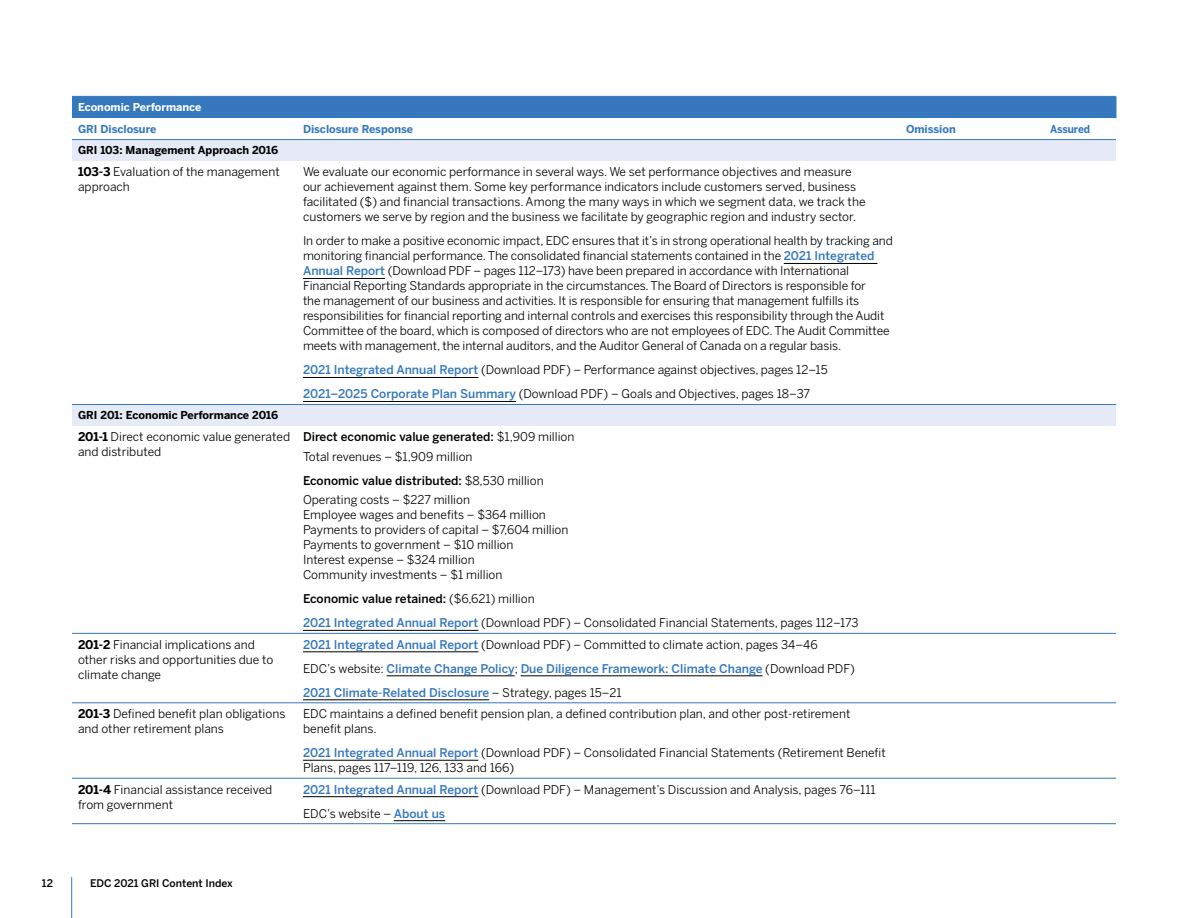
<style>
.page{position:relative;width:1188px;height:918px;background:#fff}
.page>*{position:absolute;margin:0;border:0;box-sizing:border-box;transform-origin:0 0}
.Table_Body{font:12px/15px "Benton Sans";letter-spacing:-.01em;color:#000}
.Table_Body-2{font:500 12px "Benton Sans";color:#3578bd}
.Table_Body-3{font:500 12px "Benton Sans";color:#000}
.table_title{font:700 10.8px "Benton Sans";color:#000}
.table_title-2{font:700 10.8px "Benton Sans";color:#3578bd}
.table_title-3{font:700 10.8px "Benton Sans";color:#fff}
.table_title-4{font:700 10.8px "Benton Sans";color:#3578bd;scale:.93 1}
.t1{font:500 10.5px "Benton Sans";color:#000}
.s1{font-weight:700}
.s2{font-weight:500;color:#3578bd}
.s3{font-weight:400}
.s4{font-weight:400;color:#000}
</style>
<div class="page">
<hr style="left:71px;top:877px;width:1px;height:41px;background:#3578bd">
<svg style="left:72px;top:140px;width:1044px;height:286px"></svg>
<div style="left:72px;top:96px;width:1045px;height:23px;background:#3578bd"></div>
<hr style="left:1044px;top:96px;width:72px;height:1px;background:#3578bd">
<hr style="left:72px;top:118px;width:225px;height:1px;background:#fff">
<hr style="left:297px;top:118px;width:603px;height:1px;background:#fff">
<hr style="left:900px;top:118px;width:144px;height:1px;background:#fff">
<hr style="left:1044px;top:118px;width:72px;height:1px;background:#fff">
<hr style="left:72px;top:139px;width:225px;height:1px;background:#3578bd">
<hr style="left:297px;top:139px;width:603px;height:1px;background:#3578bd">
<hr style="left:900px;top:139px;width:144px;height:1px;background:#3578bd">
<hr style="left:1044px;top:139px;width:72px;height:1px;background:#3578bd">
<hr style="left:72px;top:633px;width:225px;height:1px;background:#3578bd">
<hr style="left:297px;top:633px;width:603px;height:1px;background:#3578bd">
<hr style="left:900px;top:633px;width:144px;height:1px;background:#3578bd">
<hr style="left:1044px;top:633px;width:72px;height:1px;background:#3578bd">
<hr style="left:72px;top:703px;width:225px;height:1px;background:#3578bd">
<hr style="left:297px;top:703px;width:603px;height:1px;background:#3578bd">
<hr style="left:900px;top:703px;width:144px;height:1px;background:#3578bd">
<hr style="left:1044px;top:703px;width:72px;height:1px;background:#3578bd">
<hr style="left:72px;top:778px;width:225px;height:1px;background:#3578bd">
<hr style="left:297px;top:778px;width:603px;height:1px;background:#3578bd">
<hr style="left:900px;top:778px;width:144px;height:1px;background:#3578bd">
<hr style="left:1044px;top:778px;width:72px;height:1px;background:#3578bd">
<hr style="left:72px;top:823px;width:225px;height:1px;background:#3578bd">
<hr style="left:297px;top:823px;width:603px;height:1px;background:#3578bd">
<hr style="left:900px;top:823px;width:144px;height:1px;background:#3578bd">
<hr style="left:1044px;top:823px;width:72px;height:1px;background:#3578bd">
<hr style="left:72px;top:404px;width:225px;height:1px;background:#3578bd">
<hr style="left:297px;top:404px;width:603px;height:1px;background:#3578bd">
<hr style="left:900px;top:404px;width:144px;height:1px;background:#3578bd">
<hr style="left:1044px;top:404px;width:72px;height:1px;background:#3578bd">
<hr style="left:784px;top:263px;width:93px;height:1px;background:#000">
<hr style="left:303px;top:278px;width:82px;height:1px;background:#000">
<hr style="left:303px;top:377px;width:175px;height:1px;background:#000">
<hr style="left:303px;top:401px;width:213px;height:1px;background:#000">
<hr style="left:303px;top:630px;width:175px;height:1px;background:#000">
<hr style="left:303px;top:652px;width:175px;height:1px;background:#000">
<hr style="left:387px;top:676px;width:128px;height:1px;background:#000">
<hr style="left:521px;top:676px;width:242px;height:1px;background:#000">
<hr style="left:303px;top:700px;width:186px;height:1px;background:#000">
<hr style="left:303px;top:760px;width:175px;height:1px;background:#000">
<hr style="left:303px;top:796px;width:175px;height:1px;background:#000">
<hr style="left:394px;top:820px;width:51px;height:1px;background:#000">
<p class="table_title-3" style="left:78px;top:101px;width:125px">Economic Performance</p>
<p class="table_title-2" style="left:78px;top:123px;width:80px">GRI Disclosure</p>
<p class="table_title-2" style="left:303px;top:123px;width:112px">Disclosure Response</p>
<p class="table_title-2" style="left:906px;top:123px;width:51px">Omission</p>
<p class="table_title-4" style="left:1050px;top:123px;width:45px">Assured</p>
<p class="table_title" style="left:78px;top:144px;width:202px">GRI 103: Management Approach 2016</p>
<p class="Table_Body" style="left:78px;top:164px;width:203px"><span class="s1">103-3</span> Evaluation of the management approach</p>
<p class="Table_Body" style="left:303px;top:164px;width:564px">We evaluate our economic performance in several ways. We set performance objectives and measure our achievement against them. Some key performance indicators include customers served, business facilitated ($) and financial transactions. Among the many ways in which we segment data, we track the customers we serve by region and the business we facilitate by geographic region and industry sector.</p>
<p class="Table_Body" style="left:303px;top:233px;width:591px">In order to make a positive economic impact, EDC ensures that it’s in strong operational health by tracking and monitoring financial performance. The consolidated financial statements contained in the <span class="s2">2021 Integrated Annual Report</span> (Download PDF – pages 112–173) have been prepared in accordance with International Financial Reporting Standards appropriate in the circumstances. The Board of Directors is responsible for<br>the management of our business and activities. It is responsible for ensuring that management fulfills its responsibilities for financial reporting and internal controls and exercises this responsibility through the Audit Committee of the board, which is composed of directors who are not employees of EDC. The Audit Committee meets with management, the internal auditors, and the Auditor General of Canada on a regular basis.</p>
<p class="Table_Body" style="left:303px;top:362px;width:526px"><span class="s2">2021 Integrated Annual Report</span> (Download PDF) – Performance against objectives, pages 12–15</p>
<p class="Table_Body" style="left:303px;top:386px;width:509px"><span class="s2">2021–2025 Corporate Plan Summary</span> (Download PDF) – Goals and Objectives, pages 18–37</p>
<p class="table_title" style="left:78px;top:409px;width:202px">GRI 201: Economic Performance 2016</p>
<p class="Table_Body" style="left:78px;top:429px;width:214px"><span class="s1">201-1</span> Direct economic value generated and distributed</p>
<p class="Table_Body-3" style="left:303px;top:430px;width:273px">Direct economic value generated: <span class="s3">$1,909 million</span></p>
<p class="Table_Body" style="left:303px;top:449px;width:171px">Total revenues – $1,909 million</p>
<p class="Table_Body-3" style="left:303px;top:473px;width:242px">Economic value distributed: <span class="s3">$8,530 million</span></p>
<p class="Table_Body" style="left:303px;top:492px;width:169px">Operating costs – $227 million</p>
<p class="Table_Body" style="left:303px;top:507px;width:244px">Employee wages and benefits – $364 million</p>
<p class="Table_Body" style="left:303px;top:522px;width:267px">Payments to providers of capital – $7,604 million</p>
<p class="Table_Body" style="left:303px;top:537px;width:212px">Payments to government – $10 million</p>
<p class="Table_Body" style="left:303px;top:552px;width:173px">Interest expense – $324 million</p>
<p class="Table_Body" style="left:303px;top:567px;width:201px">Community investments – $1 million</p>
<p class="Table_Body-3" style="left:303px;top:592px;width:233px">Economic value retained: <span class="s3">($6,621) million</span></p>
<p class="Table_Body" style="left:303px;top:615px;width:557px"><span class="s2">2021 Integrated Annual Report</span> (Download PDF) – Consolidated Financial Statements, pages 112–173</p>
<p class="Table_Body" style="left:78px;top:637px;width:197px"><span class="s1">201-2</span> Financial implications and other risks and opportunities due to climate change</p>
<p class="Table_Body" style="left:303px;top:637px;width:516px"><span class="s2">2021 Integrated Annual Report</span> (Download PDF) – Committed to climate action, pages 34–46</p>
<p class="Table_Body-2" style="left:303px;top:661px;width:553px"><span class="s4">EDC’s website:</span> Climate Change Policy<span class="s4">;</span> Due Diligence Framework: Climate Change <span class="s4">(Download PDF)</span></p>
<p class="Table_Body-2" style="left:303px;top:685px;width:320px">2021 Climate-Related Disclosure <span class="s4">– Strategy, pages 15–21</span></p>
<p class="Table_Body" style="left:78px;top:706px;width:209px"><span class="s1">201-3</span> Defined benefit plan obligations and other retirement plans</p>
<p class="Table_Body" style="left:303px;top:706px;width:549px">EDC maintains a defined benefit pension plan, a defined contribution plan, and other post-retirement benefit plans.</p>
<p class="Table_Body" style="left:303px;top:745px;width:584px"><span class="s2">2021 Integrated Annual Report</span> (Download PDF) – Consolidated Financial Statements (Retirement Benefit<br>Plans, pages 117–119, 126, 133 and 166)</p>
<p class="Table_Body" style="left:78px;top:782px;width:196px"><span class="s1">201-4</span> Financial assistance received from government</p>
<p class="Table_Body" style="left:303px;top:782px;width:574px"><span class="s2">2021 Integrated Annual Report</span> (Download PDF) – Management’s Discussion and Analysis, pages 76–111</p>
<p class="Table_Body" style="left:303px;top:806px;width:144px">EDC’s website – <span class="s2">About us</span></p>
<p class="t1" style="left:42px;top:877px;width:13px">12</p>
<p class="t1" style="left:90px;top:877px;width:144px">EDC 2021 GRI Content Index</p>
</div>
